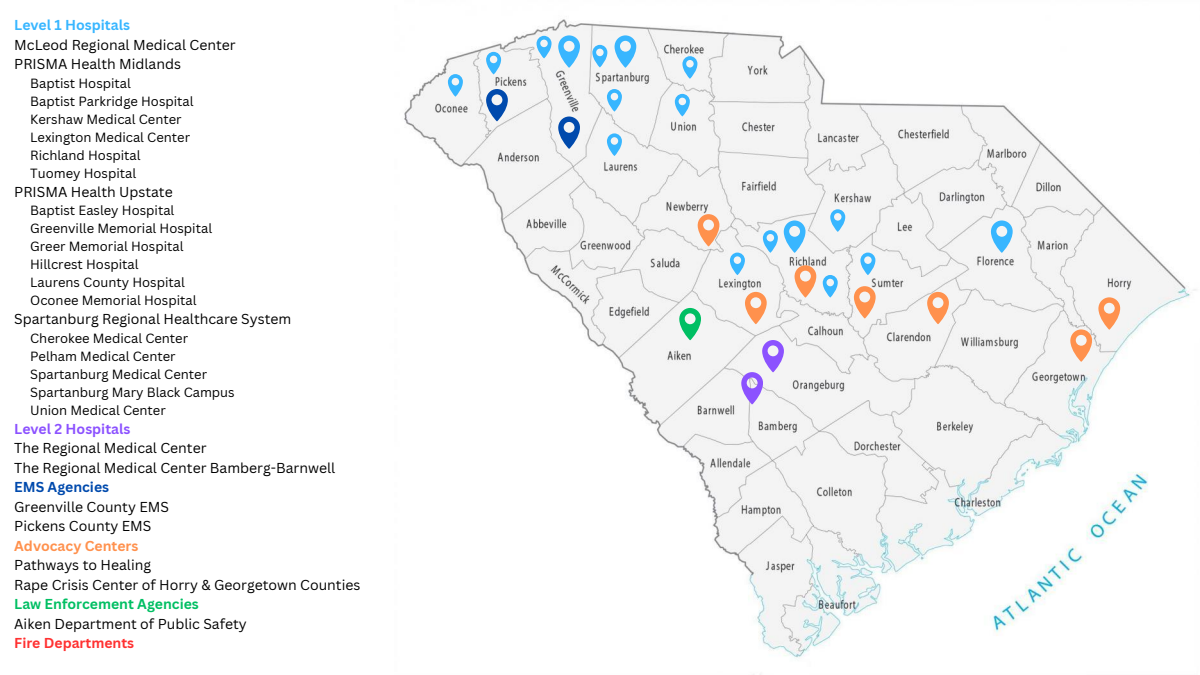
<style>
.page{position:relative;width:1200px;height:675px;background:#fff}
.page>*{position:absolute;margin:0;border:0;box-sizing:border-box;transform-origin:0 0}
.t1{font:14px/19.5px "Canva Sans";color:#000}
.t2{font:700 14px "Canva Sans";color:#00bf63}
.t3{font:700 14px "Canva Sans";color:#38b6ff}
.t4{font:700 14px "Canva Sans";color:#8c52ff}
.t5{font:700 14px "Canva Sans";color:#ff914d}
.t6{font:700 14px "Canva Sans";color:#ff3131}
.t7{font:700 14px "Canva Sans";color:#004aad}
.t8{font:13px/18px "Canva Sans";color:#000}
</style>
<div class="page">
<img style="left:404px;top:19px;width:792px;height:656px">
<svg style="left:615px;top:35px;width:21px;height:33px"></svg>
<svg style="left:675px;top:94px;width:15px;height:22px"></svg>
<svg style="left:682px;top:56px;width:15px;height:23px"></svg>
<svg style="left:607px;top:89px;width:15px;height:23px"></svg>
<svg style="left:592px;top:45px;width:15px;height:22px"></svg>
<svg style="left:991px;top:220px;width:22px;height:33px"></svg>
<svg style="left:558px;top:35px;width:22px;height:33px"></svg>
<svg style="left:486px;top:52px;width:15px;height:22px"></svg>
<svg style="left:448px;top:74px;width:15px;height:23px"></svg>
<svg style="left:607px;top:133px;width:15px;height:23px"></svg>
<svg style="left:537px;top:36px;width:15px;height:22px"></svg>
<svg style="left:784px;top:220px;width:22px;height:33px"></svg>
<svg style="left:730px;top:253px;width:15px;height:22px"></svg>
<svg style="left:830px;top:209px;width:15px;height:23px"></svg>
<svg style="left:823px;top:275px;width:15px;height:22px"></svg>
<svg style="left:763px;top:230px;width:15px;height:23px"></svg>
<svg style="left:860px;top:253px;width:15px;height:22px"></svg>
<svg style="left:1098px;top:297px;width:22px;height:33px"></svg>
<svg style="left:1070px;top:329px;width:22px;height:33px"></svg>
<svg style="left:927px;top:292px;width:22px;height:32px"></svg>
<svg style="left:745px;top:292px;width:22px;height:32px"></svg>
<svg style="left:795px;top:265px;width:21px;height:33px"></svg>
<svg style="left:698px;top:214px;width:21px;height:32px"></svg>
<svg style="left:854px;top:286px;width:22px;height:32px"></svg>
<svg style="left:679px;top:308px;width:22px;height:32px"></svg>
<svg style="left:558px;top:117px;width:22px;height:32px"></svg>
<svg style="left:486px;top:89px;width:22px;height:32px"></svg>
<svg style="left:741px;top:340px;width:43px;height:64px"></svg>
<p class="t3" style="left:14px;top:15px;width:117px">Level 1 Hospitals</p>
<p class="t1" style="left:14px;top:34px;width:223px">McLeod Regional Medical Center<br>PRISMA Health Midlands</p>
<p class="t8" style="left:30px;top:74px;width:165px">Baptist Hospital<br>Baptist Parkridge Hospital<br>Kershaw Medical Center<br>Lexington Medical Center<br>Richland Hospital<br>Tuomey Hospital</p>
<p class="t1" style="left:14px;top:181px;width:160px">PRISMA Health Upstate</p>
<p class="t8" style="left:30px;top:201px;width:183px">Baptist Easley Hospital<br>Greenville Memorial Hospital<br>Greer Memorial Hospital<br>Hillcrest Hospital<br>Laurens County Hospital<br>Oconee Memorial Hospital</p>
<p class="t1" style="left:14px;top:309px;width:279px">Spartanburg Regional Healthcare System</p>
<p class="t8" style="left:30px;top:329px;width:206px">Cherokee Medical Center<br>Pelham Medical Center<br>Spartanburg Medical Center<br>Spartanburg Mary Black Campus<br>Union Medical Center</p>
<p class="t4" style="left:14px;top:419px;width:118px">Level 2 Hospitals</p>
<p class="t1" style="left:14px;top:438px;width:322px">The Regional Medical Center<br>The Regional Medical Center Bamberg-Barnwell</p>
<p class="t7" style="left:14px;top:477px;width:96px">EMS Agencies</p>
<p class="t1" style="left:14px;top:496px;width:156px">Greenville County EMS<br>Pickens County EMS</p>
<p class="t5" style="left:14px;top:536px;width:126px">Advocacy Centers</p>
<p class="t1" style="left:14px;top:555px;width:348px">Pathways to Healing<br>Rape Crisis Center of Horry &amp; Georgetown Counties</p>
<p class="t2" style="left:14px;top:594px;width:186px">Law Enforcement Agencies</p>
<p class="t1" style="left:14px;top:613px;width:234px">Aiken Department of Public Safety</p>
<p class="t6" style="left:14px;top:633px;width:121px">Fire Departments</p>
</div>
